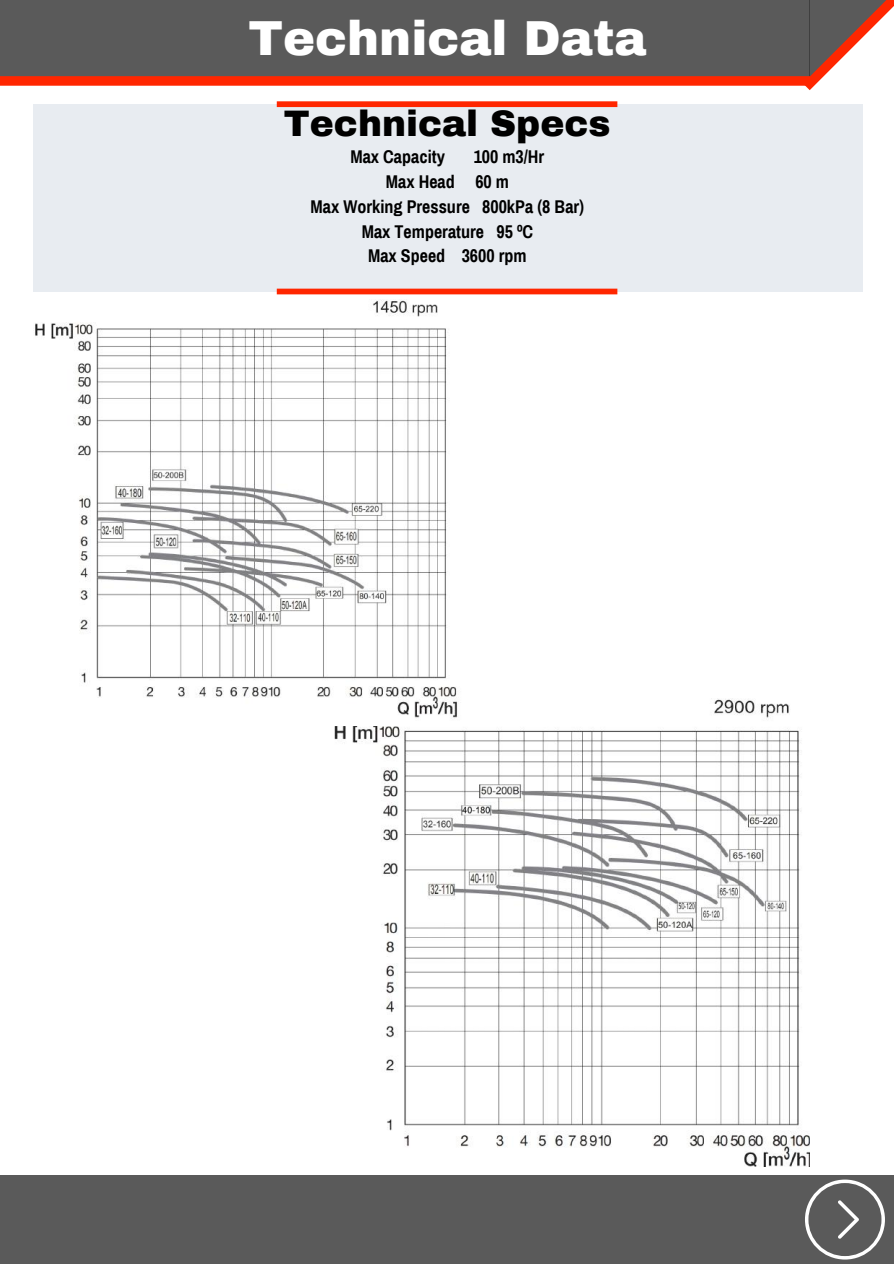
<style>
.page{position:relative;width:894px;height:1264px;background:#fff}
.page>*{position:absolute;margin:0;border:0;box-sizing:border-box;transform-origin:0 0}
.t1{font:900 48px "Archivo";color:#fff}
.t2{font:900 36px "Archivo";color:#000}
.t3{font:700 18px "Archivo Narrow";color:#000}
</style>
<div class="page">
<svg style="left:0;top:0;width:893px;height:90px;background:#7a625e"></svg>
<div style="left:0;top:1175px;width:893px;height:88px;background:#5a5a5a"></div>
<div style="left:33px;top:104px;width:828px;height:187px;background:#e8ecf1"></div>
<svg style="left:277px;top:101px;width:340px;height:6px;background:#ff310d"></svg>
<svg style="left:277px;top:288px;width:340px;height:6px;background:#fc3b19"></svg>
<svg style="left:805px;top:1179px;width:79px;height:80px"></svg>
<img style="left:334px;top:698px;width:475px;height:468px">
<img style="left:35px;top:300px;width:428px;height:425px">
<h1 class="t1" style="left:248px;top:13px;width:399px">Technical Data</h1>
<h2 class="t2" style="left:284px;top:105px;width:328px">Technical Specs</h2>
<p class="t3" style="left:350px;top:147px;width:96px">Max Capacity</p>
<p class="t3" style="left:473px;top:147px;width:72px">100 m3/Hr</p>
<p class="t3" style="left:385px;top:172px;width:125px">Max Head 60 m</p>
<p class="t3" style="left:310px;top:197px;width:275px">Max Working Pressure 800kPa (8 Bar)</p>
<p class="t3" style="left:361px;top:222px;width:173px">Max Temperature 95 ºC</p>
<p class="t3" style="left:368px;top:247px;width:160px">Max Speed 3600 rpm</p>
</div>
